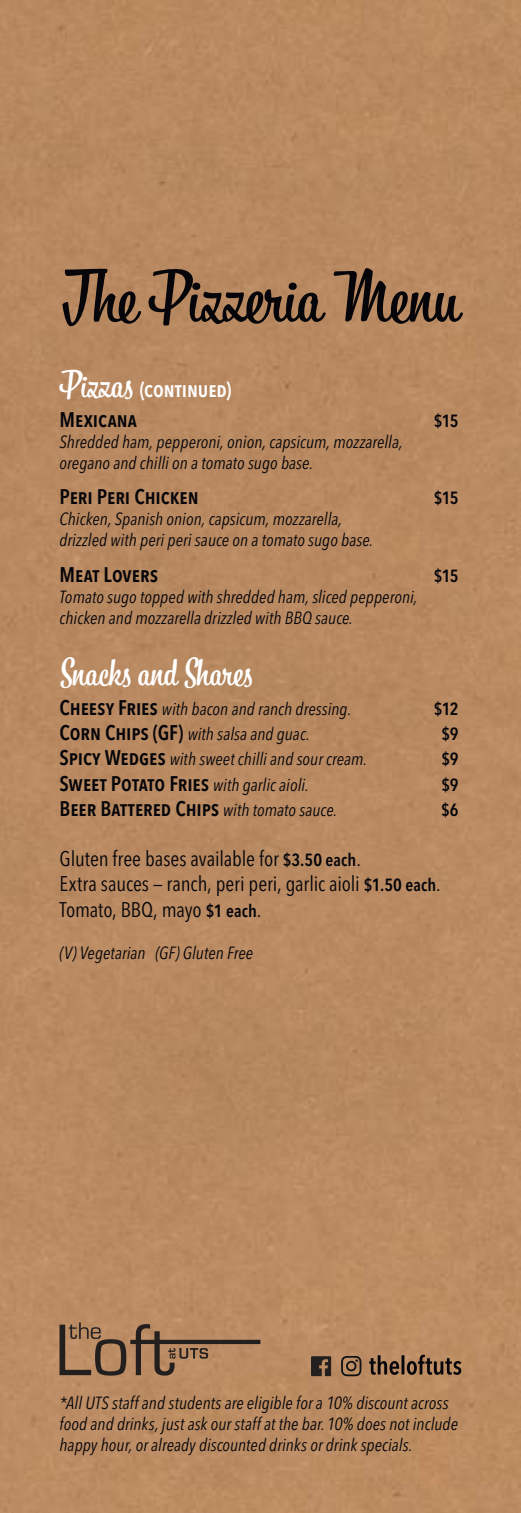
<style>
.page{position:relative;width:521px;height:1513px;background:#b98a61}
.page>*{position:absolute;margin:0;border:0;box-sizing:border-box;transform-origin:0 0}
.t1{font:70px "Bistro Script";letter-spacing:.005em;color:#05050a}
.t2{font:36.75px "Bistro Script";letter-spacing:.005em;color:#fff}
.t3{font:condensed 21px/25.2px "Avenir Next LT Pro";letter-spacing:-.005em;color:#05050a}
.t4{font:600 condensed 21px "Avenir Next LT Pro";letter-spacing:-.005em;color:#05050a}
.t5{font:600 condensed 21px/30.1px "Avenir Next LT Pro";letter-spacing:-.005em;color:#fff}
.t6{font:italic condensed 17.5px/21px "Avenir Next LT Pro";color:#05050a}
.t7{font:600 condensed 17.5px "Avenir Next LT Pro";color:#05050a}
.s1{font-family:"Bistro Script";font-weight:400;font-stretch:normal;font-size:36.75px}
.s2{color:#05050a}
.s3{font-weight:600;font-style:normal;font-size:21px}
.s4{font-weight:400;font-style:italic;font-size:17.5px}
.s5{font-weight:600;font-size:17.5px}
</style>
<div class="page">
<svg style="left:60px;top:1322px;width:200px;height:54px;background:#9a7354"></svg>
<svg style="left:311px;top:1356px;width:20px;height:20px"></svg>
<svg style="left:341px;top:1356px;width:20px;height:20px"></svg>
<svg style="left:369px;top:1355px;width:92px;height:20px;background:#765941"></svg>
<h1 class="t1" style="left:62px;top:254px;width:398px">The Pizzeria Menu</h1>
<p class="t5" style="left:60px;top:375px;width:174px"><span class="s1">Pizzas</span> (continued)<br><span class="s2">Mexicana</span></p>
<p class="t7" style="left:434px;top:411px;width:26px">$15</p>
<p class="t6" style="left:60px;top:432px;width:345px">Shredded ham, pepperoni, onion, capsicum, mozzarella, oregano and chilli on a tomato sugo base.</p>
<p class="t4" style="left:60px;top:484px;width:141px">Peri Peri Chicken</p>
<p class="t7" style="left:434px;top:488px;width:26px">$15</p>
<p class="t6" style="left:60px;top:509px;width:315px">Chicken, Spanish onion, capsicum, mozzarella, drizzled with peri peri sauce on a tomato sugo base.</p>
<p class="t4" style="left:60px;top:561px;width:100px">Meat Lovers</p>
<p class="t7" style="left:434px;top:565px;width:26px">$15</p>
<p class="t6" style="left:60px;top:586px;width:359px">Tomato sugo topped with shredded ham, sliced pepperoni, chicken and mozzarella drizzled with BBQ sauce.</p>
<h2 class="t2" style="left:60px;top:650px;width:194px">Snacks and Shares</h2>
<p class="t6" style="left:60px;top:698px;width:293px"><span class="s3">Cheesy Fries</span> with bacon and ranch dressing.</p>
<p class="t7" style="left:434px;top:698px;width:26px">$12</p>
<p class="t6" style="left:60px;top:724px;width:252px"><span class="s3">Corn Chips (GF)</span> with salsa and guac.</p>
<p class="t7" style="left:441px;top:723px;width:19px">$9</p>
<p class="t6" style="left:60px;top:749px;width:309px"><span class="s3">Spicy Wedges</span> with sweet chilli and sour cream.</p>
<p class="t7" style="left:441px;top:749px;width:19px">$9</p>
<p class="t4" style="left:60px;top:770px;width:251px">Sweet Potato Fries <span class="s4">with garlic aioli.</span></p>
<p class="t7" style="left:441px;top:774px;width:19px">$9</p>
<p class="t4" style="left:60px;top:796px;width:279px">Beer Battered Chips <span class="s4">with tomato sauce.</span></p>
<p class="t7" style="left:441px;top:799px;width:19px">$6</p>
<p class="t3" style="left:60px;top:846px;width:383px">Gluten free bases available for <span class="s5">$3.50 each</span>.<br>Extra sauces — ranch, peri peri, garlic aioli <span class="s5">$1.50 each</span>.<br>Tomato, BBQ, mayo <span class="s5">$1 each</span>.</p>
<p class="t6" style="left:60px;top:942px;width:195px">(V) Vegetarian (GF) Gluten Free</p>
<p class="t6" style="left:53px;top:1393px;width:384px">*All UTS staf and students are eligible for a 10% discount acros</p>
<p class="t6" style="left:60px;top:1393px;width:400px">*All UTS staff and students are eligible for a 10% discount across food and drinks, just ask our staff at the bar. 10% does not include happy hour, or already discounted drinks or drink specials.</p>
</div>
